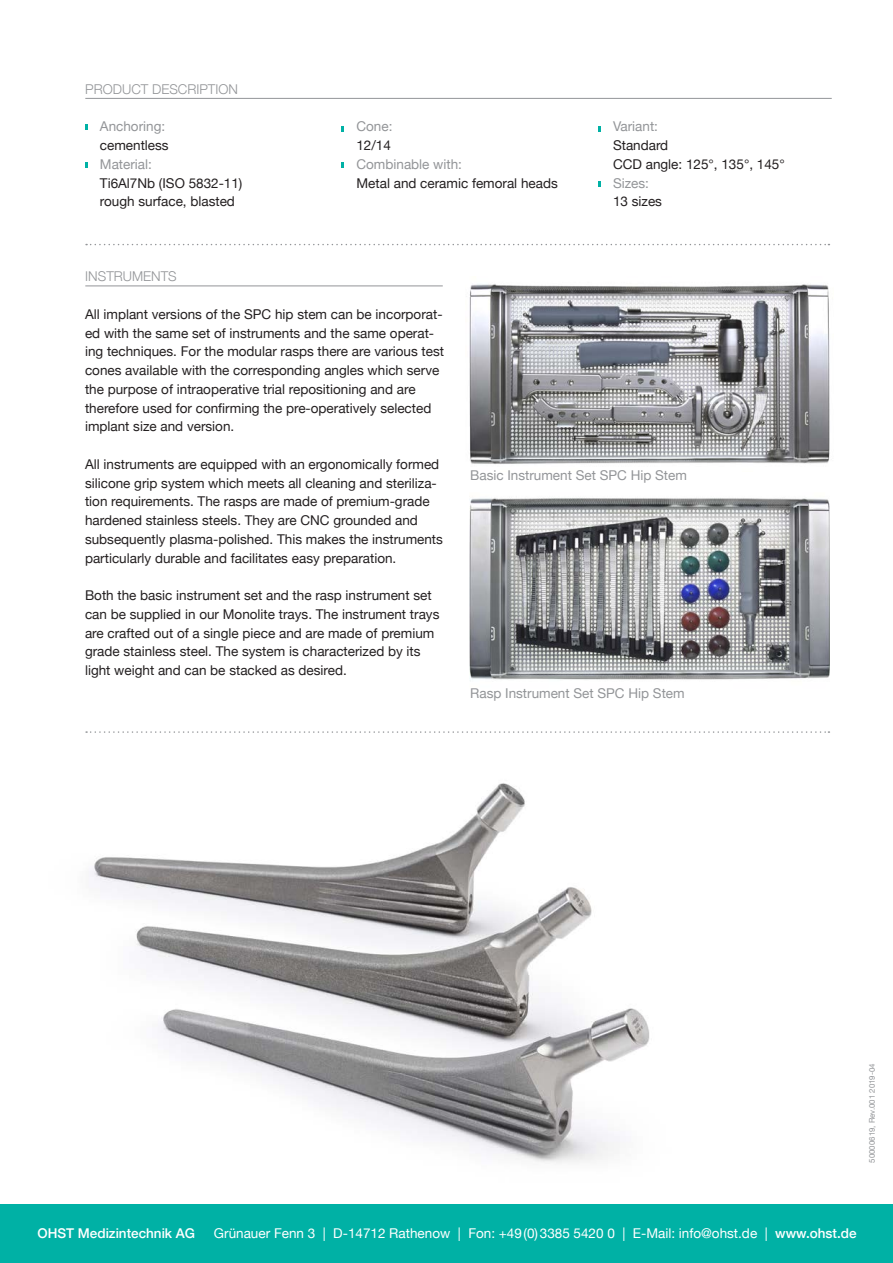
<style>
.page{position:relative;width:893px;height:1263px;background:#fff}
.page>*{position:absolute;margin:0;border:0;box-sizing:border-box;transform-origin:0 0}
.t1{font:13.5px/18.8px "Helvetica Neue";color:#231f20}
.t2{font:13.5px "Helvetica Neue";color:#939598}
.t3{font:13.5px "Helvetica Neue";color:#fff}
.t4{font:300 13.5px "Helvetica Neue";color:#939598}
.t5{font:500 13.5px "Helvetica Neue";color:#fff}
.t6{font:7.8px "Helvetica Neue";color:#939598}
.s1{font-weight:500}
</style>
<div class="page">
<div style="left:0;top:1204px;width:893px;height:59px;background:#00b1a5"></div>
<hr style="left:85px;top:286px;width:358px;height:1px;background:#939598">
<svg style="left:86px;top:244px;width:743px;height:1px"></svg>
<svg style="left:86px;top:731px;width:743px;height:2px"></svg>
<svg style="left:85px;top:125px;width:3px;height:5px"></svg>
<svg style="left:85px;top:162px;width:3px;height:5px"></svg>
<svg style="left:598px;top:126px;width:3px;height:5px"></svg>
<svg style="left:598px;top:181px;width:3px;height:5px"></svg>
<hr style="left:85px;top:98px;width:747px;height:1px;background:#939598">
<img style="left:469px;top:284px;width:361px;height:180px">
<img style="left:90px;top:783px;width:560px;height:380px">
<img style="left:470px;top:498px;width:359px;height:182px">
<p class="t4" style="left:85px;top:78px;width:154px">PRODUCT DESCRIPTION</p>
<p class="t2" style="left:100px;top:117px;width:67px">Anchoring:</p>
<p class="t1" style="left:100px;top:137px;width:70px">cementless</p>
<p class="t2" style="left:100px;top:154px;width:54px">Material:</p>
<p class="t1" style="left:100px;top:174px;width:144px">Ti6Al7Nb (ISO 5832-11) rough surface, blasted</p>
<p class="t2" style="left:356px;top:117px;width:38px">Cone:</p>
<p class="t1" style="left:356px;top:137px;width:36px">12/14</p>
<p class="t2" style="left:356px;top:154px;width:107px">Combinable with:</p>
<p class="t1" style="left:356px;top:174px;width:203px">Metal and ceramic femoral heads</p>
<p class="t2" style="left:613px;top:117px;width:47px">Variant:</p>
<p class="t1" style="left:613px;top:137px;width:173px">Standard<br>CCD angle: 125°, 135°, 145°</p>
<p class="t2" style="left:613px;top:173px;width:37px">Sizes:</p>
<p class="t1" style="left:613px;top:193px;width:50px">13 sizes</p>
<p class="t4" style="left:85px;top:266px;width:93px">INSTRUMENTS</p>
<p class="t1" style="left:85px;top:305px;width:361px">All implant versions of the SPC hip stem can be incorporat&shy;ed with the same set of instruments and the same operat&shy;ing techniques. For the modular rasps there are various test cones available with the corresponding angles which serve the purpose of intraoperative trial repositioning and are therefore used for confirming the pre-operatively selected implant size and version.</p>
<p class="t1" style="left:85px;top:455px;width:359px">All instruments are equipped with an ergonomically formed silicone grip system which meets all cleaning and steriliza&shy;tion requirements. The rasps are made of premium-grade hardened stainless steels. They are CNC grounded and subsequently plasma-polished. This makes the instruments particularly durable and facilitates easy preparation.</p>
<p class="t1" style="left:85px;top:587px;width:356px">Both the basic instrument set and the rasp instrument set can be supplied in our Monolite trays. The instrument trays are crafted out of a single piece and are made of premium grade stainless steel. The system is characterized by its light weight and can be stacked as desired.</p>
<p class="t2" style="left:470px;top:465px;width:218px">Basic Instrument Set SPC Hip Stem</p>
<p class="t2" style="left:470px;top:683px;width:216px">Rasp Instrument Set SPC Hip Stem</p>
<p class="t6" style="left:866px;top:1163px;width:101px;rotate:-90deg">50000619, Rev.001 2019-04</p>
<p class="t5" style="left:37px;top:1222px;width:159px">OHST Medizintechnik AG</p>
<p class="t3" style="left:214px;top:1223px;width:644px">Grünauer Fenn 3 | D-14712 Rathenow | Fon: +49(0)3385 5420 0 | E-Mail: info@ohst.de | <span class="s1">www.ohst.de</span></p>
</div>
